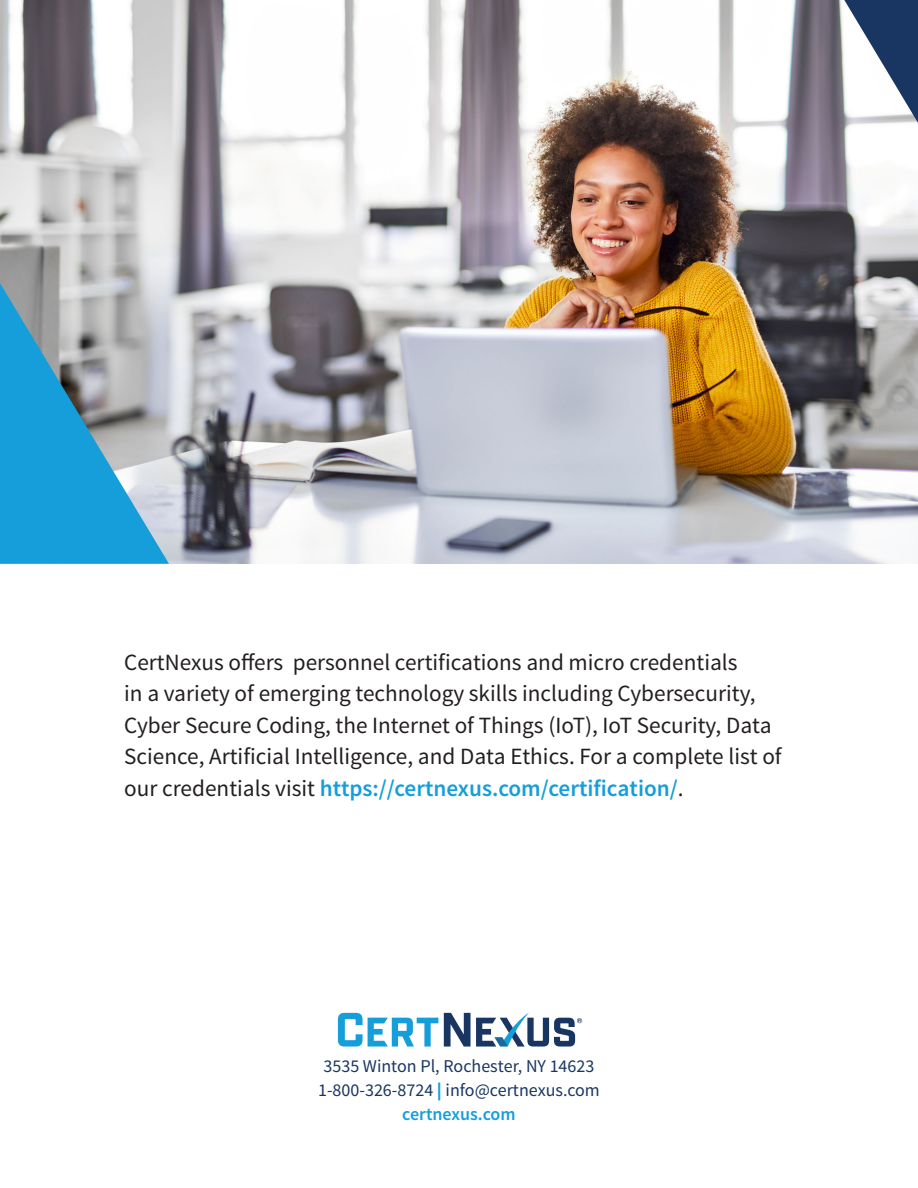
<style>
.page{position:relative;width:918px;height:1188px;background:#fff}
.page>*{position:absolute;margin:0;border:0;box-sizing:border-box;transform-origin:0 0}
.t1{font:23.25px/31.5px "Source Sans Pro";color:#231f20}
.t2{font:18px "Source Sans Pro";color:#193662}
.t3{font:600 18px "Source Sans Pro";color:#159eda}
.s1{font-weight:600;color:#159eda}
.s2{font-weight:900;color:#159eda}
</style>
<div class="page">
<img style="left:0;top:0;width:918px;height:564px">
<svg style="left:338px;top:1013px;width:100px;height:34px"></svg>
<svg style="left:444px;top:1013px;width:138px;height:34px"></svg>
<svg style="left:0;top:283px;width:169px;height:281px;background:#64a8c7"></svg>
<svg style="left:844px;top:0;width:74px;height:123px"></svg>
<p class="t1" style="left:124px;top:647px;width:659px">CertNexus offers personnel certifications and micro credentials<br>in a variety of emerging technology skills including Cybersecurity, Cyber Secure Coding, the Internet of Things (IoT), IoT Security, Data Science, Artificial Intelligence, and Data Ethics. For a complete list of our credentials visit <span class="s1">https://certnexus.com/certification/</span>.</p>
<p class="t2" style="left:324px;top:1055px;width:272px">3535 Winton Pl, Rochester, NY 14623</p>
<p class="t2" style="left:318px;top:1079px;width:283px">1-800-326-8724 <span class="s2">|</span> info@certnexus.com</p>
<p class="t3" style="left:402px;top:1103px;width:115px">certnexus.com</p>
</div>
